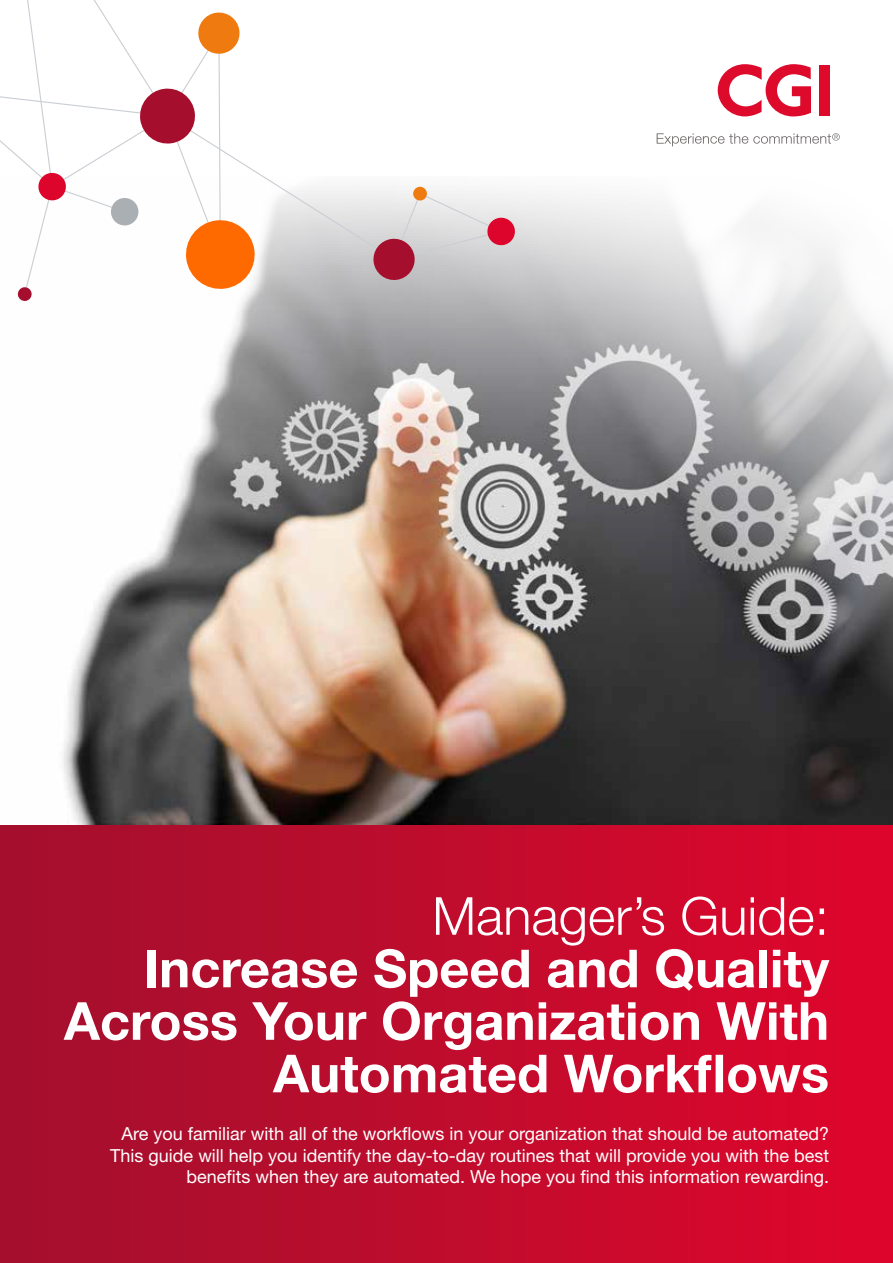
<style>
.page{position:relative;width:893px;height:1263px;background:#fff}
.page>*{position:absolute;margin:0;border:0;box-sizing:border-box;transform-origin:0 0}
.t1{font:700 52.5px/52.5px "Helvetica Neue LT Std";color:#fff;text-align:right}
.t2{font:300 52.5px "Helvetica Neue LT Pro";color:#fff}
.t3{font:18px/21.6px "Helvetica Neue LT Pro";color:#fff;text-align:right}
</style>
<div class="page">
<div style="left:0;top:792px;width:893px;height:471px;background:linear-gradient(to right,#a3102e,#de062c)"></div>
<svg style="left:657px;top:133px;width:183px;height:13px"></svg>
<svg style="left:718px;top:64px;width:93px;height:52px"></svg>
<div style="left:819px;top:65px;width:11px;height:50px;background:#dd0a2c"></div>
<img style="left:0;top:193px;width:893px;height:632px">
<svg style="left:0;top:0;width:516px;height:301px"></svg>
<h1 class="t2" style="left:432px;top:884px;width:398px">Manager’s Guide:</h1>
<h1 class="t1" style="left:64px;top:941px;width:767px">Increase Speed and Quality<br>Across Your Organization With<br>Automated Workflows</h1>
<p class="t3" style="left:110px;top:1122px;width:720px">Are you familiar with all of the workflows in your organization that should be automated?<br>This guide will help you identify the day-to-day routines that will provide you with the best benefits when they are automated. We hope you find this information rewarding.</p>
</div>
